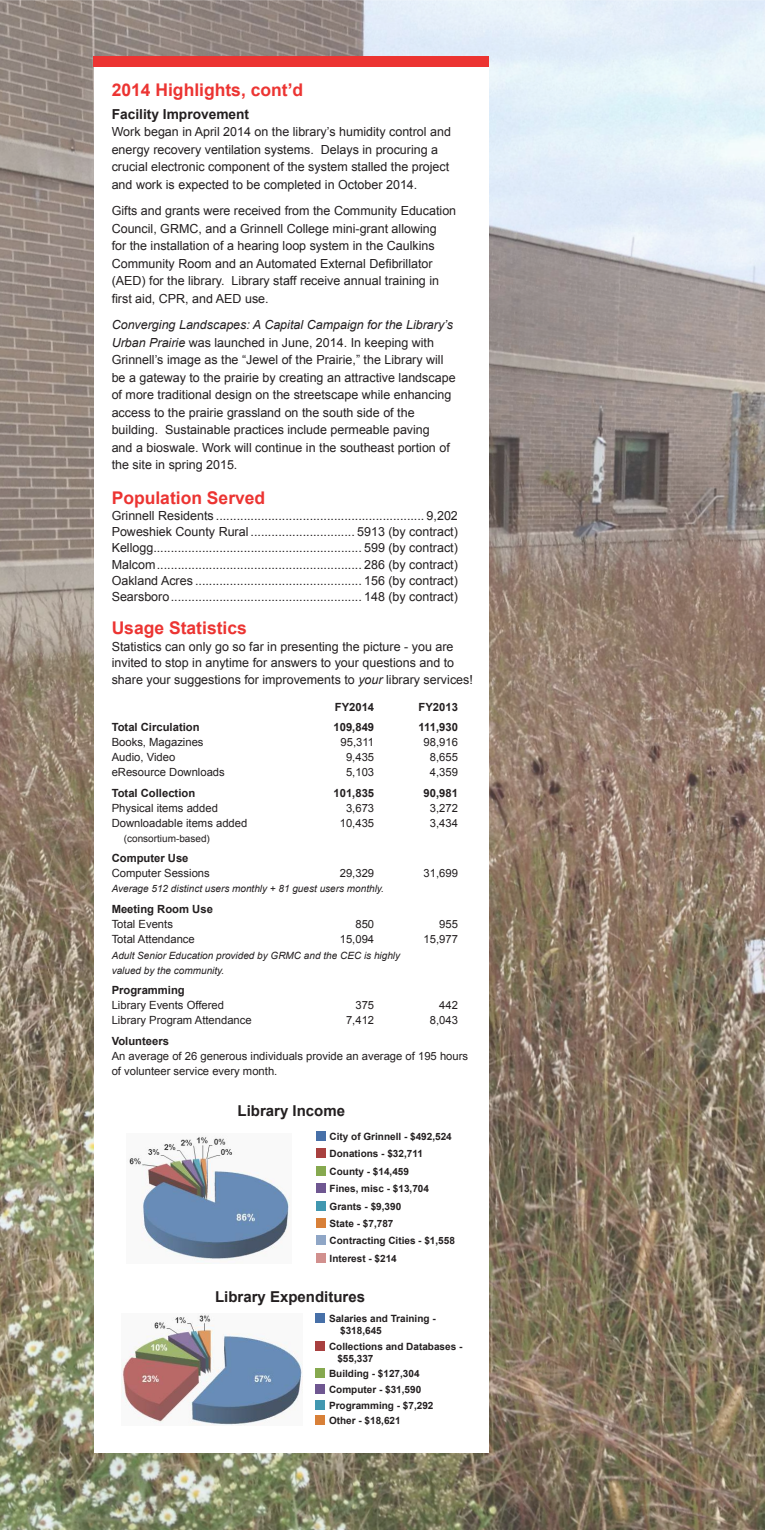
<style>
.page{position:relative;width:765px;height:1530px;background:#fff}
.page>*{position:absolute;margin:0;border:0;box-sizing:border-box;transform-origin:0 0}
.t1{font:700 17.5px "Arial";color:#ec3432}
.t2{font:700 15px "Arial";color:#231f20}
.t3{font:700 13.75px "Arial";color:#231f20}
.t4{font:12.5px/17.5px "Arial";color:#231f20}
.t5{font:11.25px/15px "Arial";color:#231f20}
.t6{font:700 11.25px "Arial";color:#231f20}
.t7{font:700 10px/17.4px "Arial";color:#231f20}
.t8{font:italic 10px/15px "Arial";color:#231f20}
.t9{font:10px "Arial";color:#231f20}
.s1{font-style:italic}
</style>
<div class="page">
<img style="left:0;top:0;width:765px;height:1530px">
<div style="left:94px;top:56px;width:395px;height:1397px;background:#fff"></div>
<div style="left:93px;top:56px;width:396px;height:11px;background:#ec3432"></div>
<div style="left:316px;top:1131px;width:9px;height:10px;background:#4770a8"></div>
<div style="left:316px;top:1149px;width:9px;height:9px;background:#a8403f"></div>
<div style="left:316px;top:1166px;width:9px;height:9px;background:#86a94f"></div>
<div style="left:316px;top:1183px;width:9px;height:10px;background:#6f5791"></div>
<div style="left:316px;top:1201px;width:9px;height:9px;background:#4197b0"></div>
<div style="left:316px;top:1218px;width:9px;height:9px;background:#d88038"></div>
<div style="left:316px;top:1236px;width:9px;height:9px;background:#8fa6c6"></div>
<div style="left:316px;top:1253px;width:9px;height:9px;background:#d1908e"></div>
<img style="left:122px;top:1313px;width:180px;height:112px">
<div style="left:315px;top:1314px;width:9px;height:9px;background:#4770a8"></div>
<div style="left:315px;top:1341px;width:9px;height:9px;background:#a8403f"></div>
<div style="left:315px;top:1369px;width:9px;height:9px;background:#86a94f"></div>
<div style="left:315px;top:1384px;width:9px;height:10px;background:#6f5791"></div>
<div style="left:315px;top:1400px;width:9px;height:9px;background:#4197b0"></div>
<div style="left:315px;top:1416px;width:9px;height:9px;background:#d88038"></div>
<img style="left:129px;top:1136px;width:161px;height:126px">
<h1 class="t1" style="left:112px;top:78px;width:193px">2014 Highlights, cont’d</h1>
<p class="t3" style="left:112px;top:105px;width:139px">Facility Improvement</p>
<p class="t4" style="left:112px;top:123px;width:341px">Work began in April 2014 on the library’s humidity control and energy recovery ventilation systems. Delays in procuring a crucial electronic component of the system stalled the project and work is expected to be completed in October 2014.</p>
<p class="t4" style="left:112px;top:202px;width:346px">Gifts and grants were received from the Community Education Council, GRMC, and a Grinnell College mini-grant allowing<br>for the installation of a hearing loop system in the Caulkins Community Room and an Automated External Defibrillator (AED) for the library. Library staff receive annual training in first aid, CPR, and AED use.</p>
<p class="t4" style="left:112px;top:316px;width:345px"><span class="s1">Converging Landscapes: A Capital Campaign for the Library’s Urban Prairie</span> was launched in June, 2014. In keeping with Grinnell’s image as the “Jewel of the Prairie,” the Library will be a gateway to the prairie by creating an attractive landscape of more traditional design on the streetscape while enhancing access to the prairie grassland on the south side of the building. Sustainable practices include permeable paving<br>and a bioswale. Work will continue in the southeast portion of the site in spring 2015.</p>
<h1 class="t1" style="left:112px;top:486px;width:155px">Population Served</h1>
<p class="t4" style="left:112px;top:508px;width:348px;line-height:16.2px;text-align:justify">Grinnell Residents ............................................................ 9,202<br>Poweshiek County Rural .............................. 5913 (by contract)<br>Kellogg............................................................ 599 (by contract)<br>Malcom........................................................... 286 (by contract)<br>Oakland Acres ................................................ 156 (by contract)<br>Searsboro....................................................... 148 (by contract)</p>
<h1 class="t1" style="left:112px;top:617px;width:137px">Usage Statistics</h1>
<p class="t4" style="left:112px;top:638px;width:344px;line-height:16.2px">Statistics can only go so far in presenting the picture - you are invited to stop in anytime for answers to your questions and to</p>
<p class="t4" style="left:112px;top:671px;width:363px">share your suggestions for improvements to <span class="s1">your</span> library services!</p>
<p class="t6" style="left:335px;top:699px;width:41px">FY2014</p>
<p class="t6" style="left:419px;top:699px;width:41px">FY2013</p>
<p class="t6" style="left:112px;top:720px;width:89px">Total Circulation</p>
<p class="t6" style="left:334px;top:720px;width:42px">109,849</p>
<p class="t6" style="left:419px;top:720px;width:41px">111,930</p>
<p class="t5" style="left:112px;top:735px;width:93px">Books, Magazines</p>
<p class="t5" style="left:341px;top:735px;width:35px">95,311</p>
<p class="t5" style="left:424px;top:735px;width:36px">98,916</p>
<p class="t5" style="left:112px;top:750px;width:65px">Audio, Video</p>
<p class="t5" style="left:346px;top:750px;width:30px">9,435</p>
<p class="t5" style="left:430px;top:750px;width:30px">8,655</p>
<p class="t5" style="left:112px;top:765px;width:115px">eResource Downloads</p>
<p class="t5" style="left:346px;top:765px;width:30px">5,103</p>
<p class="t5" style="left:430px;top:765px;width:30px">4,359</p>
<p class="t6" style="left:112px;top:785px;width:85px">Total Collection</p>
<p class="t6" style="left:334px;top:785px;width:42px">101,835</p>
<p class="t6" style="left:424px;top:785px;width:36px">90,981</p>
<p class="t5" style="left:112px;top:800px;width:108px">Physical items added</p>
<p class="t5" style="left:346px;top:800px;width:30px">3,673</p>
<p class="t5" style="left:430px;top:800px;width:30px">3,272</p>
<p class="t5" style="left:112px;top:815px;width:137px">Downloadable items added</p>
<p class="t5" style="left:340px;top:815px;width:36px">10,435</p>
<p class="t5" style="left:430px;top:815px;width:30px">3,434</p>
<p class="t9" style="left:124px;top:832px;width:88px">(consortium-based)</p>
<p class="t6" style="left:112px;top:851px;width:78px">Computer Use</p>
<p class="t5" style="left:112px;top:866px;width:100px">Computer Sessions</p>
<p class="t5" style="left:340px;top:866px;width:36px">29,329</p>
<p class="t5" style="left:424px;top:866px;width:36px">31,699</p>
<p class="t8" style="left:112px;top:882px;width:274px">Average 512 distinct users monthly + 81 guest users monthly.</p>
<p class="t6" style="left:112px;top:902px;width:103px">Meeting Room Use</p>
<p class="t5" style="left:112px;top:917px;width:63px">Total Events</p>
<p class="t5" style="left:355px;top:917px;width:20px">850</p>
<p class="t5" style="left:439px;top:917px;width:20px">955</p>
<p class="t5" style="left:112px;top:932px;width:85px">Total Attendance</p>
<p class="t5" style="left:340px;top:932px;width:36px">15,094</p>
<p class="t5" style="left:424px;top:932px;width:36px">15,977</p>
<p class="t8" style="left:112px;top:948px;width:290px">Adult Senior Education provided by GRMC and the CEC is highly valued by the community.</p>
<p class="t6" style="left:112px;top:983px;width:75px">Programming</p>
<p class="t5" style="left:112px;top:998px;width:114px">Library Events Offered</p>
<p class="t5" style="left:355px;top:998px;width:20px">375</p>
<p class="t5" style="left:439px;top:998px;width:20px">442</p>
<p class="t5" style="left:112px;top:1013px;width:142px">Library Program Attendance</p>
<p class="t5" style="left:346px;top:1013px;width:30px">7,412</p>
<p class="t5" style="left:430px;top:1013px;width:30px">8,043</p>
<p class="t6" style="left:112px;top:1034px;width:59px">Volunteers</p>
<p class="t5" style="left:112px;top:1049px;width:358px">An average of 26 generous individuals provide an average of 195 hours of volunteer service every month.</p>
<p class="t2" style="left:238px;top:1101px;width:109px">Library Income</p>
<p class="t7" style="left:330px;top:1128px;width:127px">City of Grinnell - $492,524<br>Donations - $32,711<br>County - $14,459<br>Fines, misc - $13,704<br>Grants - $9,390<br>State - $7,787<br>Contracting Cities - $1,558<br>Interest - $214</p>
<p class="t2" style="left:215px;top:1287px;width:152px">Library Expenditures</p>
<p class="t7" style="left:340px;top:1313px;width:97px;line-height:12px;text-indent:-11px">Salaries and Training - $318,645</p>
<p class="t7" style="left:337px;top:1341px;width:127px;line-height:12px;text-indent:-8px">Collections and Databases - $55,337</p>
<p class="t7" style="left:329px;top:1366px;width:106px;line-height:15.6px">Building - $127,304<br>Computer - $31,590<br>Programming - $7,292<br>Other - $18,621</p>
</div>
